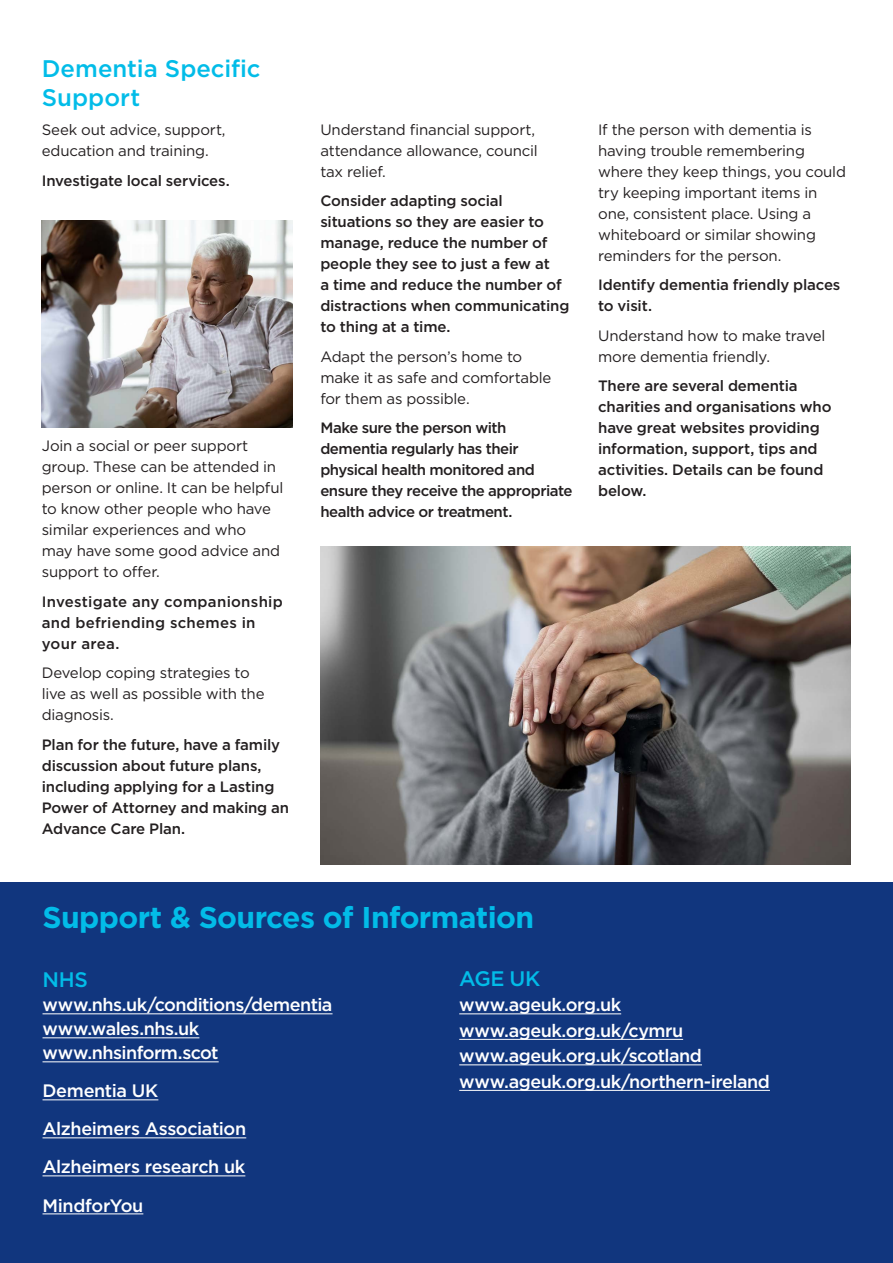
<style>
.page{position:relative;width:893px;height:1263px;background:#fff}
.page>*{position:absolute;margin:0;border:0;box-sizing:border-box;transform-origin:0 0}
.t1{font:700 30px "Gotham";letter-spacing:-.02em;color:#02bce8}
.t2{font:500 24px/28.5px "Gotham";color:#02bce8}
.t3{font:500 21px "Gotham";letter-spacing:-.015em;color:#02bce8}
.t4{font:500 18px/38px "Gotham";letter-spacing:-.03em;color:#fff}
.t5{font:15px/21px "Gotham";letter-spacing:-.015em;color:#231f20}
.t6{font:500 15px/21px "Gotham";letter-spacing:-.015em;color:#231f20}
.t7{font:500 15px/21px "Gotham";letter-spacing:.02em;color:#231f20}
</style>
<div class="page">
<div style="left:0;top:882px;width:893px;height:381px;background:#11367e"></div>
<hr style="left:43px;top:1013px;width:290px;height:1px;background:#fff">
<hr style="left:43px;top:1037px;width:156px;height:1px;background:#fff">
<hr style="left:43px;top:1061px;width:176px;height:1px;background:#fff">
<hr style="left:43px;top:1099px;width:115px;height:1px;background:#fff">
<hr style="left:43px;top:1137px;width:203px;height:1px;background:#fff">
<hr style="left:43px;top:1175px;width:202px;height:1px;background:#fff">
<hr style="left:43px;top:1213px;width:100px;height:1px;background:#fff">
<img style="left:42px;top:220px;width:251px;height:208px">
<img style="left:320px;top:546px;width:530px;height:319px">
<hr style="left:459px;top:1013px;width:162px;height:1px;background:#fff">
<hr style="left:459px;top:1039px;width:224px;height:1px;background:#fff">
<hr style="left:459px;top:1064px;width:243px;height:1px;background:#fff">
<hr style="left:459px;top:1090px;width:311px;height:1px;background:#fff">
<h2 class="t2" style="left:42px;top:54px;width:220px">Dementia Specific<br>Support</h2>
<p class="t5" style="left:42px;top:119px;width:185px">Seek out advice, support, education and training.</p>
<p class="t6" style="left:42px;top:169px;width:189px">Investigate local services.</p>
<p class="t5" style="left:42px;top:435px;width:243px">Join a social or peer support group. These can be attended in person or online. It can be helpful to know other people who have similar experiences and who<br>may have some good advice and support to offer.</p>
<p class="t7" style="left:42px;top:590px;width:243px">Investigate any companionship and befriending schemes in your area.</p>
<p class="t5" style="left:42px;top:662px;width:224px">Develop coping strategies to live as well as possible with the diagnosis.</p>
<p class="t6" style="left:42px;top:733px;width:249px">Plan for the future, have a family discussion about future plans, including applying for a Lasting<br>Power of Attorney and making an<br>Advance Care Plan.</p>
<p class="t5" style="left:320px;top:118px;width:219px">Understand financial support, attendance allowance, council tax relief.</p>
<p class="t6" style="left:320px;top:190px;width:251px">Consider adapting social situations so they are easier to manage, reduce the number of people they see to just a few at<br>a time and reduce the number of distractions when communicating to thing at a time.</p>
<p class="t5" style="left:320px;top:345px;width:233px">Adapt the person’s home to make it as safe and comfortable for them as possible.</p>
<p class="t6" style="left:320px;top:417px;width:254px">Make sure the person with dementia regularly has their physical health monitored and ensure they receive the appropriate health advice or treatment.</p>
<p class="t5" style="left:598px;top:118px;width:249px">If the person with dementia is having trouble remembering where they keep things, you could try keeping important items in one, consistent place. Using a whiteboard or similar showing reminders for the person.</p>
<p class="t6" style="left:598px;top:274px;width:244px">Identify dementia friendly places to visit.</p>
<p class="t5" style="left:598px;top:324px;width:229px">Understand how to make travel more dementia friendly.</p>
<p class="t6" style="left:598px;top:375px;width:235px">There are several dementia charities and organisations who have great websites providing information, support, tips and activities. Details can be found below.</p>
<h1 class="t1" style="left:43px;top:900px;width:493px">Support &amp; Sources of Information</h1>
<h3 class="t3" style="left:43px;top:968px;width:47px">NHS</h3>
<p class="t4" style="left:43px;top:992px;width:291px;line-height:24px">www.nhs.uk/conditions/dementia www.wales.nhs.uk www.nhsinform.scot</p>
<p class="t4" style="left:43px;top:1072px;width:205px">Dementia UK<br>Alzheimers Association<br>Alzheimers research uk<br>MindforYou</p>
<h3 class="t3" style="left:459px;top:966px;width:83px">AGE UK</h3>
<p class="t4" style="left:459px;top:992px;width:312px;line-height:25.5px">www.ageuk.org.uk www.ageuk.org.uk/cymru www.ageuk.org.uk/scotland www.ageuk.org.uk/northern-ireland</p>
</div>
